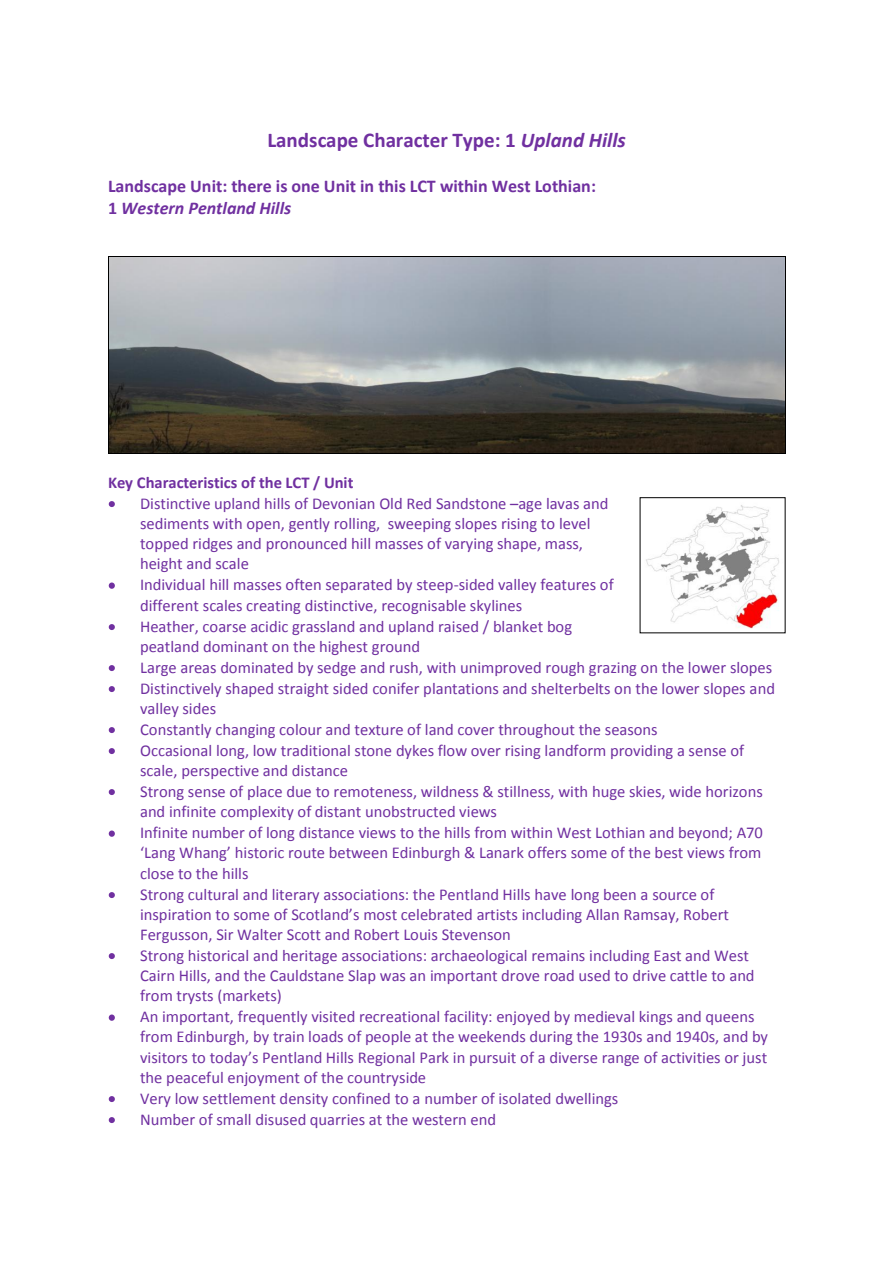
<style>
.page{position:relative;width:893px;height:1263px;background:#fff}
.page>*{position:absolute;margin:0;border:0;box-sizing:border-box;transform-origin:0 0}
.t1{font:700 21px "Calibri";color:#7030a0}
.t2{font:700 18px "Calibri";color:#7030a0}
.t3{font:italic 700 18px "Calibri";color:#7030a0}
.t4{font:16.5px/20.1px "Calibri";color:#7030a0}
.t5{font:700 16.5px "Calibri";color:#7030a0}
.s1{font-style:italic}
.s2{font-style:normal}
</style>
<div class="page">
<img style="left:109px;top:258px;width:677px;height:195px">
<hr style="left:108px;top:257px;width:678px;height:1px;background:#000">
<hr style="left:108px;top:257px;width:1px;height:196px;background:#000">
<hr style="left:786px;top:257px;width:1px;height:196px;background:#000">
<hr style="left:108px;top:453px;width:678px;height:1px;background:#000">
<img style="left:108px;top:501px;width:7px;height:6px">
<img style="left:108px;top:582px;width:7px;height:7px">
<img style="left:108px;top:624px;width:7px;height:6px">
<img style="left:108px;top:665px;width:7px;height:27px">
<img style="left:108px;top:727px;width:7px;height:27px">
<img style="left:108px;top:789px;width:7px;height:6px">
<img style="left:108px;top:830px;width:7px;height:7px">
<img style="left:108px;top:892px;width:7px;height:6px">
<img style="left:108px;top:953px;width:7px;height:6px">
<img style="left:108px;top:1014px;width:7px;height:7px">
<img style="left:108px;top:1096px;width:7px;height:27px">
<img style="left:646px;top:505px;width:133px;height:124px">
<p class="t1" style="left:267px;top:131px;width:360px">Landscape Character Type: 1 <span class="s1">Upland Hills</span></p>
<p class="t2" style="left:108px;top:178px;width:489px">Landscape Unit: there is one Unit in this LCT within West Lothian:</p>
<p class="t3" style="left:108px;top:200px;width:185px"><span class="s2">1</span> Western Pentland Hills</p>
<p class="t5" style="left:108px;top:476px;width:247px">Key Characteristics of the LCT / Unit</p>
<p class="t4" style="left:140px;top:495px;width:470px">Distinctive upland hills of Devonian Old Red Sandstone –age lavas and sediments with open, gently rolling, sweeping slopes rising to level topped ridges and pronounced hill masses of varying shape, mass, height and scale</p>
<p class="t4" style="left:140px;top:576px;width:475px">Individual hill masses often separated by steep-sided valley features of different scales creating distinctive, recognisable skylines</p>
<p class="t4" style="left:140px;top:617px;width:434px">Heather, coarse acidic grassland and upland raised / blanket bog</p>
<p class="t4" style="left:140px;top:637px;width:282px">peatland dominant on the highest ground</p>
<p class="t4" style="left:140px;top:659px;width:634px">Large areas dominated by sedge and rush, with unimproved rough grazing on the lower slopes</p>
<p class="t4" style="left:140px;top:679px;width:637px">Distinctively shaped straight sided conifer plantations and shelterbelts on the lower slopes and valley sides</p>
<p class="t4" style="left:140px;top:721px;width:519px">Constantly changing colour and texture of land cover throughout the seasons</p>
<p class="t4" style="left:140px;top:742px;width:606px">Occasional long, low traditional stone dykes flow over rising landform providing a sense of scale, perspective and distance</p>
<p class="t4" style="left:140px;top:783px;width:624px">Strong sense of place due to remoteness, wildness &amp; stillness, with huge skies, wide horizons and infinite complexity of distant unobstructed views</p>
<p class="t4" style="left:140px;top:824px;width:624px;text-align:justify">Infinite number of long distance views to the hills from within West Lothian and beyond; A70 ‘Lang Whang’ historic route between Edinburgh &amp; Lanark offers some of the best views from close to the hills</p>
<p class="t4" style="left:140px;top:885px;width:591px">Strong cultural and literary associations: the Pentland Hills have long been a source of inspiration to some of Scotland’s most celebrated artists including Allan Ramsay, Robert<br>Fergusson, Sir Walter Scott and Robert Louis Stevenson</p>
<p class="t4" style="left:140px;top:947px;width:616px">Strong historical and heritage associations: archaeological remains including East and West<br>Cairn Hills, and the Cauldstane Slap was an important drove road used to drive cattle to and from trysts (markets)</p>
<p class="t4" style="left:140px;top:1008px;width:630px">An important, frequently visited recreational facility: enjoyed by medieval kings and queens from Edinburgh, by train loads of people at the weekends during the 1930s and 1940s, and by visitors to today’s Pentland Hills Regional Park in pursuit of a diverse range of activities or just the peaceful enjoyment of the countryside</p>
<p class="t4" style="left:140px;top:1089px;width:480px">Very low settlement density confined to a number of isolated dwellings</p>
<p class="t4" style="left:140px;top:1110px;width:358px">Number of small disused quarries at the western end</p>
</div>
